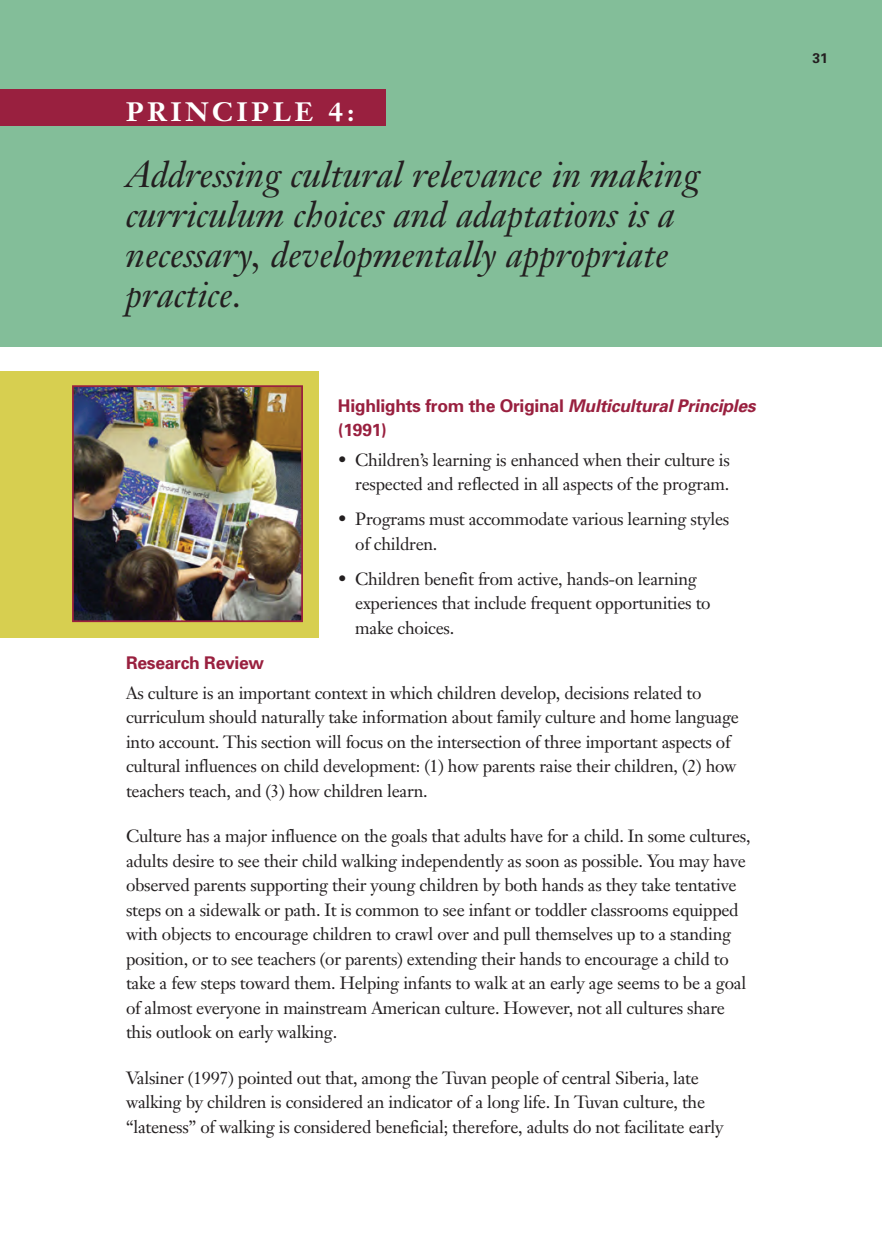
<style>
.page{position:relative;width:882px;height:1260px;background:#fff}
.page>*{position:absolute;margin:0;border:0;box-sizing:border-box;transform-origin:0 0}
.t1{font:italic 36.75px/40.2px "Janson Text";color:#231f20}
.t2{font:700 26.25px "Janson Text";letter-spacing:.15em;color:#fff}
.t3{font:17.5px/24.5px "Janson Text";letter-spacing:-.015em;color:#231f20}
.t4{font:700 17.5px/24.5px "Univers";letter-spacing:-.015em;color:#99203f}
.t5{font:700 14px "Univers";color:#231f20}
.s1{font-style:italic}
</style>
<div class="page">
<div style="left:0;top:0;width:882px;height:346px;background:#83be99"></div>
<div style="left:0;top:89px;width:386px;height:37px;background:#99203f"></div>
<div style="left:0;top:371px;width:318px;height:267px;background:#d7cf50"></div>
<img style="left:75px;top:388px;width:225px;height:231px">
<div style="left:72px;top:385px;width:231px;height:237px;border:2px solid #99203f"></div>
<h1 class="t2" style="left:126px;top:102px;width:230px">PRINCIPLE 4:</h1>
<h1 class="t1" style="left:126px;top:158px;width:576px">Addressing cultural relevance in making curriculum choices and adaptations is a necessary, developmentally appropriate practice.</h1>
<h2 class="t4" style="left:338px;top:395px;width:419px">Highlights from the Original <span class="s1">Multicultural Principles </span>(1991)</h2>
<p class="t3" style="left:338px;top:449px;width:394px;text-align:right">• Children’s learning is enhanced when their culture is respected and reflected in all aspects of the program.</p>
<p class="t3" style="left:355px;top:509px;width:376px;text-indent:-17px">• Programs must accommodate various learning styles of children.</p>
<p class="t3" style="left:355px;top:568px;width:357px;text-indent:-17px">• Children benefit from active, hands-on learning experiences that include frequent opportunities to make choices.</p>
<h2 class="t4" style="left:126px;top:652px;width:140px">Research Review</h2>
<p class="t3" style="left:126px;top:682px;width:614px">As culture is an important context in which children develop, decisions related to curriculum should naturally take information about family culture and home language into account. This section will focus on the intersection of three important aspects of cultural influences on child development: (1) how parents raise their children, (2) how teachers teach, and (3) how children learn.</p>
<p class="t3" style="left:126px;top:826px;width:626px">Culture has a major influence on the goals that adults have for a child. In some cultures, adults desire to see their child walking independently as soon as possible. You may have observed parents supporting their young children by both hands as they take tentative steps on a sidewalk or path. It is common to see infant or toddler classrooms equipped with objects to encourage children to crawl over and pull themselves up to a standing position, or to see teachers (or parents) extending their hands to encourage a child to take a few steps toward them. Helping infants to walk at an early age seems to be a goal of almost everyone in mainstream American culture. However, not all cultures share this outlook on early walking.</p>
<p class="t3" style="left:126px;top:1067px;width:599px">Valsiner (1997) pointed out that, among the Tuvan people of central Siberia, late walking by children is considered an indicator of a long life. In Tuvan culture, the “lateness” of walking is considered beneficial; therefore, adults do not facilitate early</p>
<p class="t5" style="left:812px;top:53px;width:17px">31</p>
</div>
